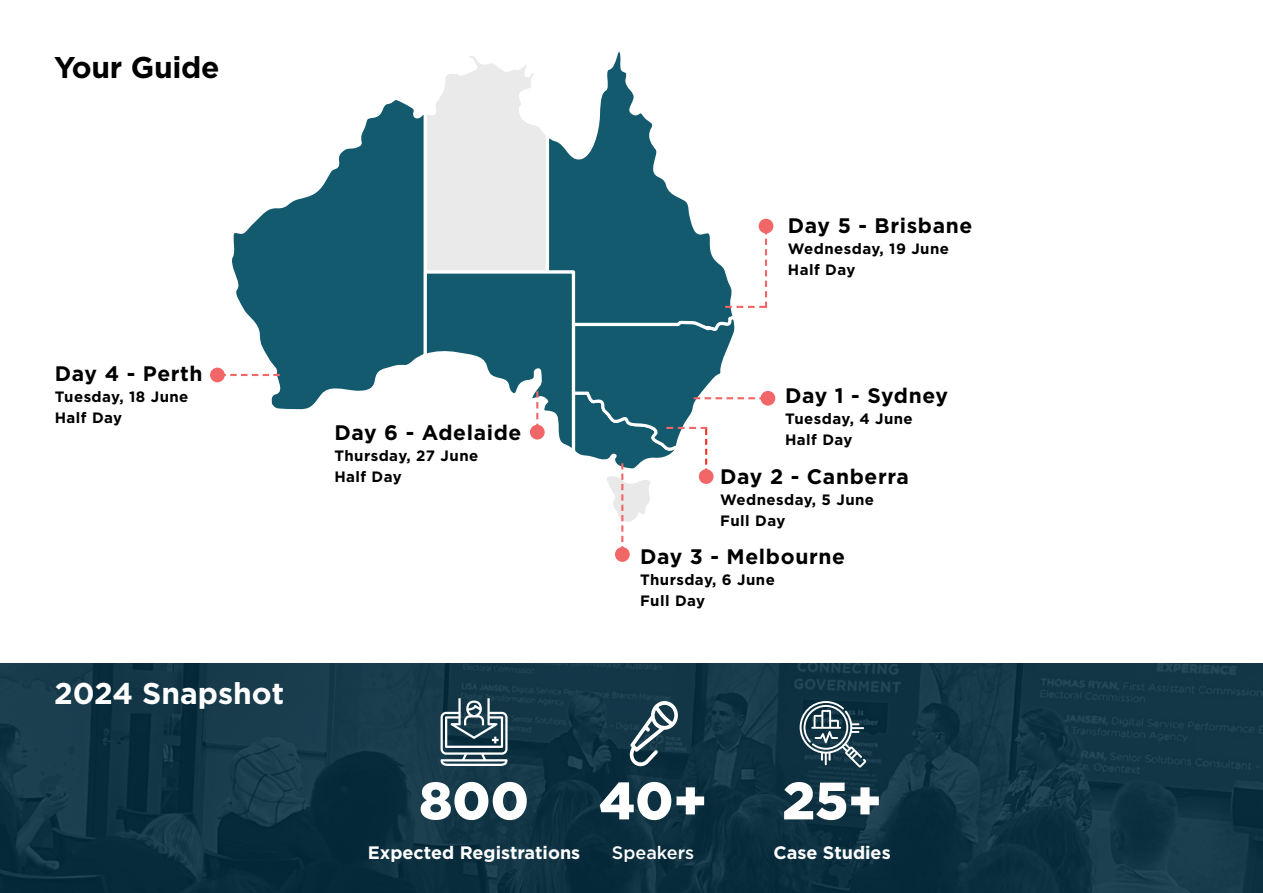
<style>
.page{position:relative;width:1263px;height:893px;background:#fff}
.page>*{position:absolute;margin:0;border:0;box-sizing:border-box;transform-origin:0 0}
.t1{font:900 52.5px "Gotham";color:#fff}
.t2{font:700 30px "Gotham";color:#fff}
.t3{font:700 30px "Gotham";letter-spacing:-.01em;color:#000}
.t4{font:700 21px "Gotham";letter-spacing:.03em;color:#000}
.t5{font:700 18px "Gotham";color:#fff}
.t6{font:500 18px "Gotham";color:#fff}
.t7{font:700 15px/21px "Gotham";letter-spacing:.03em;color:#000}
</style>
<div class="page">
<img style="left:0;top:663px;width:1263px;height:230px">
<svg style="left:441px;top:698px;width:66px;height:68px"></svg>
<svg style="left:800px;top:701px;width:66px;height:66px;background:#496470"></svg>
<svg style="left:630px;top:700px;width:49px;height:66px"></svg>
<svg style="left:225px;top:100px;width:197px;height:310px"></svg>
<div style="left:616px;top:548px;width:13px;height:13px;background:#f16667;border-radius:50%"></div>
<div style="left:615px;top:547px;width:15px;height:15px;border:2px solid #f16667;border-radius:50%"></div>
<div style="left:759px;top:219px;width:14px;height:14px;background:#f16667;border-radius:50%"></div>
<div style="left:759px;top:219px;width:14px;height:14px;border:2px solid #f16667;border-radius:50%"></div>
<svg style="left:422px;top:53px;width:345px;height:499px"></svg>
<div style="left:761px;top:392px;width:13px;height:13px;background:#f16667;border-radius:50%"></div>
<div style="left:760px;top:391px;width:15px;height:15px;border:2px solid #f16667;border-radius:50%"></div>
<svg style="left:225px;top:374px;width:55px;height:2px"></svg>
<div style="left:211px;top:368px;width:13px;height:14px;background:#f16667;border-radius:50%"></div>
<div style="left:210px;top:368px;width:15px;height:14px;border:2px solid #f16667;border-radius:50%"></div>
<h2 class="t3" style="left:54px;top:47px;width:167px">Your Guide</h2>
<h3 class="t4" style="left:788px;top:212px;width:186px">Day 5 - Brisbane</h3>
<p class="t7" style="left:788px;top:238px;width:163px">Wednesday, 19 June<br>Half Day</p>
<h3 class="t4" style="left:55px;top:360px;width:149px">Day 4 - Perth</h3>
<p class="t7" style="left:55px;top:386px;width:135px">Tuesday, 18 June<br>Half Day</p>
<h3 class="t4" style="left:785px;top:382px;width:164px">Day 1 - Sydney</h3>
<p class="t7" style="left:785px;top:408px;width:129px">Tuesday, 4 June<br>Half Day</p>
<h3 class="t4" style="left:334px;top:418px;width:189px">Day 6 - Adelaide</h3>
<p class="t7" style="left:334px;top:445px;width:145px">Thursday, 27 June<br>Half Day</p>
<h3 class="t4" style="left:720px;top:463px;width:190px">Day 2 - Canberra</h3>
<p class="t7" style="left:720px;top:489px;width:155px">Wednesday, 5 June<br>Full Day</p>
<h2 class="t2" style="left:54px;top:673px;width:232px">2024 Snapshot</h2>
<h3 class="t4" style="left:640px;top:543px;width:206px">Day 3 - Melbourne</h3>
<p class="t7" style="left:640px;top:569px;width:136px">Thursday, 6 June<br>Full Day</p>
<h1 class="t1" style="left:419px;top:765px;width:111px">800</h1>
<h1 class="t1" style="left:599px;top:765px;width:110px">40+</h1>
<h1 class="t1" style="left:782px;top:765px;width:101px">25+</h1>
<p class="t5" style="left:368px;top:841px;width:214px">Expected Registrations</p>
<p class="t6" style="left:612px;top:841px;width:84px">Speakers</p>
<p class="t5" style="left:773px;top:841px;width:119px">Case Studies</p>
</div>
